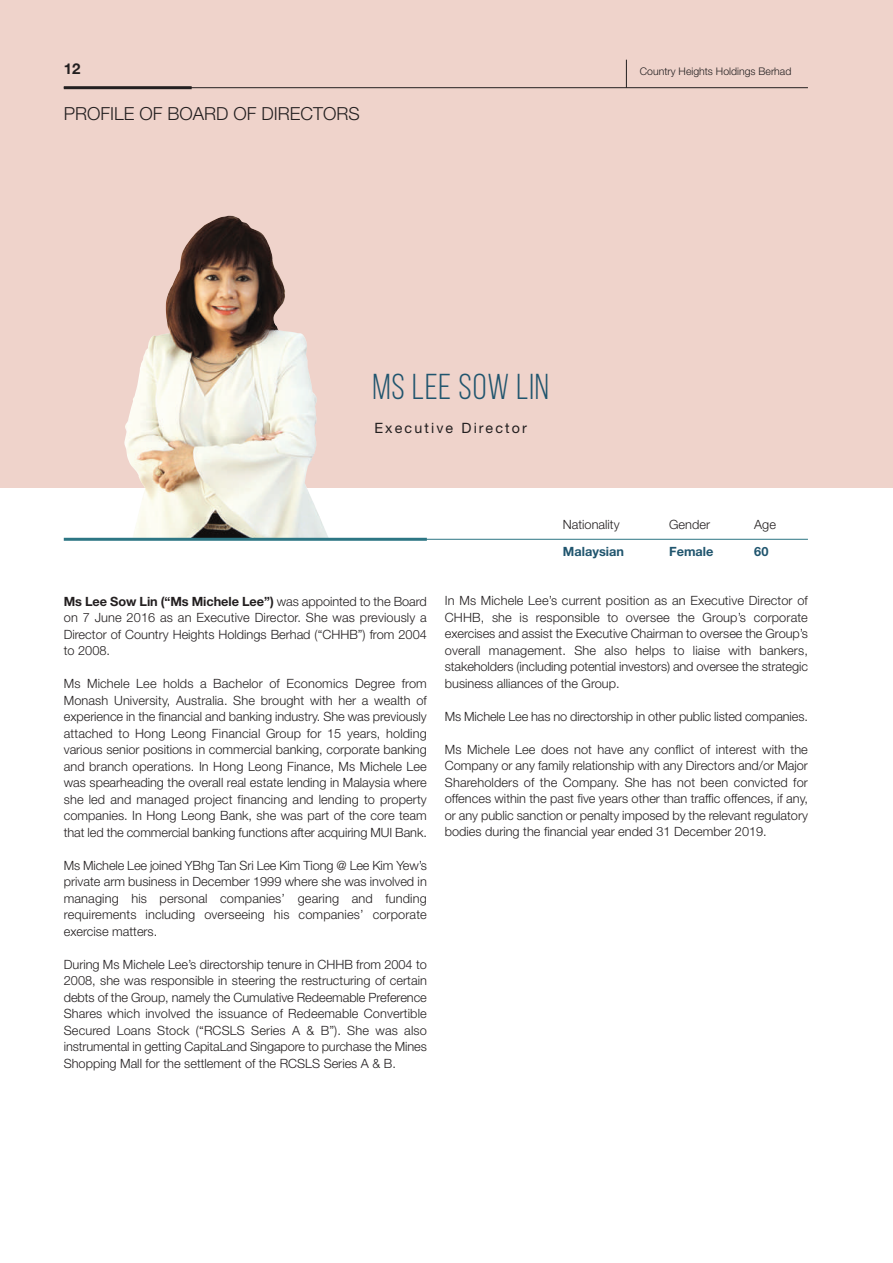
<style>
.page{position:relative;width:893px;height:1263px;background:#fff}
.page>*{position:absolute;margin:0;border:0;box-sizing:border-box;transform-origin:0 0}
.t1{font:36px "Bebas Neue";letter-spacing:.025em;color:#20556e}
.t2{font:300 18px "Helvetica Neue";color:#231f20}
.t3{font:700 15px "Helvetica Neue";color:#231f20}
.t4{font:14.25px "Helvetica Neue";letter-spacing:.15em;color:#231f20}
.t5{font:300 12.75px/16.5px "Helvetica Neue";color:#231f20;text-align:justify}
.t6{font:700 12.75px "Helvetica Neue";color:#20556e}
.t7{font:300 10.5px "Helvetica Neue";color:#231f20}
.s1{font-weight:700}
</style>
<div class="page">
<div style="left:0;top:0;width:893px;height:488px;background:#efd3cb"></div>
<hr style="left:64px;top:87px;width:744px;height:1px;background:#231f20">
<hr style="left:64px;top:86px;width:128px;height:3px;background:#231f20">
<svg style="left:626px;top:60px;width:1px;height:28px"></svg>
<img style="left:124px;top:216px;width:205px;height:322px">
<hr style="left:337px;top:539px;width:471px;height:1px;background:#2d7684">
<hr style="left:64px;top:538px;width:363px;height:3px;background:#2d7684">
<p class="t3" style="left:64px;top:63px;width:18px">12</p>
<p class="t7" style="left:640px;top:67px;width:153px">Country Heights Holdings Berhad</p>
<h2 class="t2" style="left:64px;top:107px;width:298px">PROFILE OF BOARD OF DIRECTORS</h2>
<h1 class="t1" style="left:372px;top:366px;width:178px">MS LEE SOW LIN</h1>
<p class="t4" style="left:374px;top:423px;width:154px">Executive Director</p>
<p class="t5" style="left:563px;top:518px;width:58px">Nationality</p>
<p class="t5" style="left:669px;top:518px;width:42px">Gender</p>
<p class="t5" style="left:754px;top:518px;width:23px">Age</p>
<p class="t6" style="left:563px;top:547px;width:63px">Malaysian</p>
<p class="t6" style="left:669px;top:547px;width:46px">Female</p>
<p class="t6" style="left:754px;top:547px;width:16px">60</p>
<p class="t5" style="left:64px;top:594px;width:365px"><span class="s1">Ms Lee Sow Lin (“Ms Michele Lee”)</span> was appointed to the Board on 7 June 2016 as an Executive Director. She was previously a Director of Country Heights Holdings Berhad (“CHHB”) from 2004 to 2008.</p>
<p class="t5" style="left:64px;top:676px;width:365px">Ms Michele Lee holds a Bachelor of Economics Degree from Monash University, Australia. She brought with her a wealth of experience in the financial and banking industry. She was previously attached to Hong Leong Financial Group for 15 years, holding various senior positions in commercial banking, corporate banking and branch operations. In Hong Leong Finance, Ms Michele Lee was spearheading the overall real estate lending in Malaysia where she led and managed project financing and lending to property companies. In Hong Leong Bank, she was part of the core team that led the commercial banking functions after acquiring MUI Bank.</p>
<p class="t5" style="left:64px;top:858px;width:365px">Ms Michele Lee joined YBhg Tan Sri Lee Kim Tiong @ Lee Kim Yew’s private arm business in December 1999 where she was involved in managing his personal companies’ gearing and funding requirements including overseeing his companies’ corporate exercise matters.</p>
<p class="t5" style="left:64px;top:957px;width:365px">During Ms Michele Lee’s directorship tenure in CHHB from 2004 to 2008, she was responsible in steering the restructuring of certain debts of the Group, namely the Cumulative Redeemable Preference Shares which involved the issuance of Redeemable Convertible Secured Loans Stock (“RCSLS Series A &amp; B”). She was also instrumental in getting CapitaLand Singapore to purchase the Mines Shopping Mall for the settlement of the RCSLS Series A &amp; B.</p>
<p class="t5" style="left:445px;top:594px;width:365px">In Ms Michele Lee’s current position as an Executive Director of CHHB, she is responsible to oversee the Group’s corporate exercises and assist the Executive Chairman to oversee the Group’s overall management. She also helps to liaise with bankers, stakeholders (including potential investors) and oversee the strategic business alliances of the Group.</p>
<p class="t5" style="left:445px;top:709px;width:365px">Ms Michele Lee has no directorship in other public listed companies.</p>
<p class="t5" style="left:445px;top:742px;width:365px">Ms Michele Lee does not have any conflict of interest with the Company or any family relationship with any Directors and/or Major Shareholders of the Company. She has not been convicted for offences within the past five years other than traffic offences, if any, or any public sanction or penalty imposed by the relevant regulatory bodies during the financial year ended 31 December 2019.</p>
</div>
